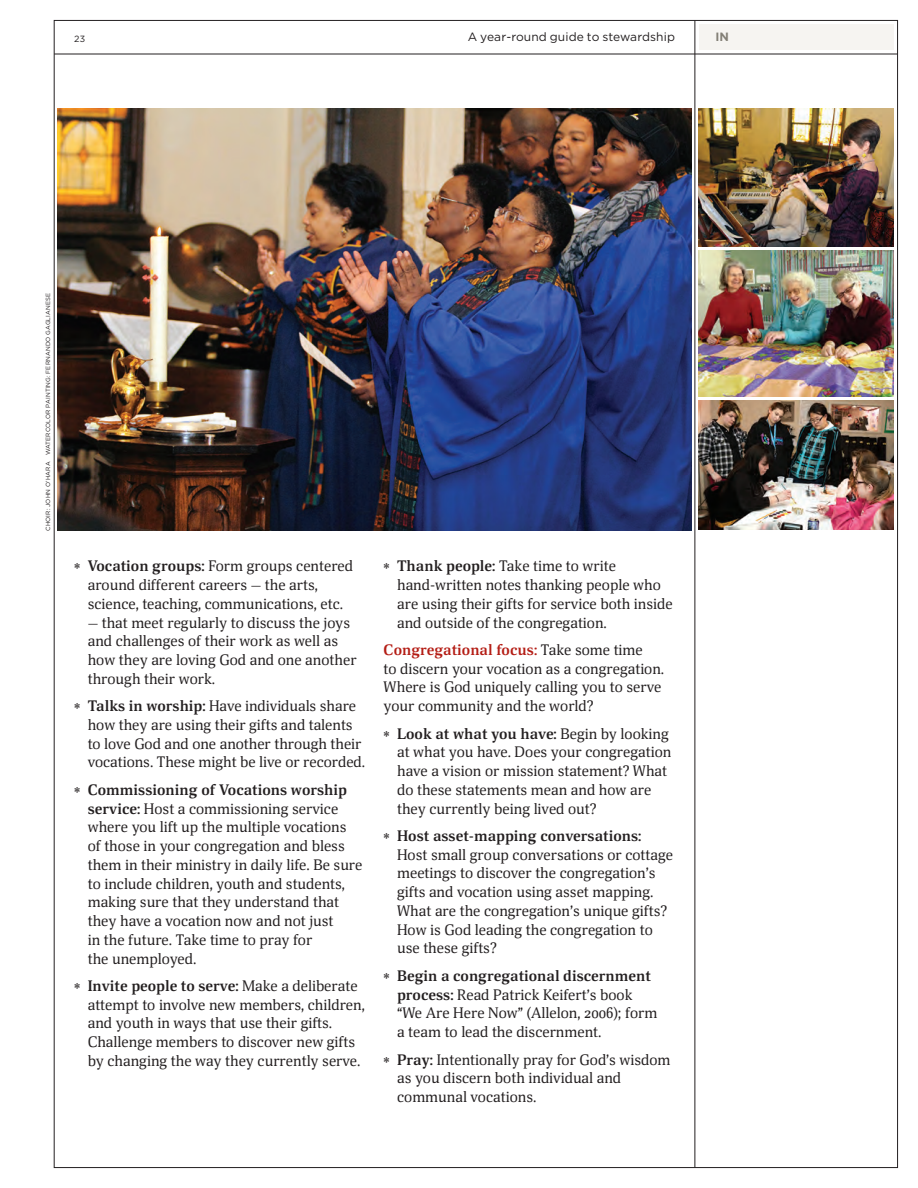
<style>
.page{position:relative;width:918px;height:1188px;background:#fff}
.page>*{position:absolute;margin:0;border:0;box-sizing:border-box;transform-origin:0 0}
.bullet_body{font:15px/18.8px "Deca Serif";color:#231f20}
.body{font:15px/18.8px "Deca Serif";color:#231f20}
.t1{font:12px "Gotham";letter-spacing:.01em;color:#231f20}
.t2{font:700 12px "Gotham";color:#837f76}
.t3{font:9px "Gotham";color:#231f20}
.photo_bylines{font:6px "Gotham";letter-spacing:.02em;color:#231f20}
.s1{font-weight:700}
.s2{font-weight:700;color:#b41d15}
</style>
<div class="page">
<div style="left:699px;top:24px;width:195px;height:26px;background:#f6f4f1"></div>
<hr style="left:695px;top:20px;width:1px;height:1148px;background:#231f20">
<hr style="left:54px;top:54px;width:844px;height:1px;background:#231f20">
<img style="left:58px;top:108px;width:633px;height:422px">
<img style="left:699px;top:108px;width:195px;height:138px">
<img style="left:699px;top:250px;width:195px;height:146px">
<img style="left:699px;top:400px;width:195px;height:130px">
<p class="t3" style="left:74px;top:33px;width:12px">23</p>
<p class="t1" style="left:468px;top:29px;width:209px">A year-round guide to stewardship</p>
<p class="t2" style="left:716px;top:29px;width:15px">IN</p>
<p class="photo_bylines" style="left:44px;top:531px;width:239px;rotate:-90deg">CHOIR: JOHN O’HARA WATERCOLOR PAINTING: FERNANDO GAGLIANESE</p>
<p class="bullet_body" style="left:88px;top:557px;width:267px;text-indent:-14px">* <span class="s1">Vocation groups:</span> Form groups centered around different careers — the arts, science, teaching, communications, etc.</p>
<p class="bullet_body" style="left:88px;top:613px;width:270px">— that meet regularly to discuss the joys and challenges of their work as well as how they are loving God and one another through their work.</p>
<p class="bullet_body" style="left:88px;top:697px;width:279px;text-indent:-14px">* <span class="s1">Talks in worship:</span> Have individuals share how they are using their gifts and talents to love God and one another through their vocations. These might be live or recorded.</p>
<p class="bullet_body" style="left:88px;top:781px;width:276px;text-indent:-14px">* <span class="s1">Commissioning of Vocations worship service:</span> Host a commissioning service where you lift up the multiple vocations of those in your congregation and bless them in their ministry in daily life. Be sure to include children, youth and students, making sure that they understand that they have a vocation now and not just<br>in the future. Take time to pray for<br>the unemployed.</p>
<p class="bullet_body" style="left:88px;top:977px;width:279px;text-indent:-14px">* <span class="s1">Invite people to serve:</span> Make a deliberate attempt to involve new members, children, and youth in ways that use their gifts.<br>Challenge members to discover new gifts by changing the way they currently serve.</p>
<p class="bullet_body" style="left:397px;top:557px;width:277px;text-indent:-14px">* <span class="s1">Thank people:</span> Take time to write hand-written notes thanking people who are using their gifts for service both inside and outside of the congregation.</p>
<p class="body" style="left:384px;top:641px;width:282px"><span class="s2">Congregational focus:</span> Take some time<br>to discern your vocation as a congregation.<br>Where is God uniquely calling you to serve your community and the world?</p>
<p class="bullet_body" style="left:397px;top:725px;width:276px;text-indent:-14px">* <span class="s1">Look at what you have:</span> Begin by looking at what you have. Does your congregation have a vision or mission statement? What do these statements mean and how are they currently being lived out?</p>
<p class="bullet_body" style="left:397px;top:827px;width:277px;text-indent:-14px">* <span class="s1">Host asset-mapping conversations:<br></span>Host small group conversations or cottage meetings to discover the congregation’s gifts and vocation using asset mapping.<br>What are the congregation’s unique gifts?<br>How is God leading the congregation to use these gifts?</p>
<p class="bullet_body" style="left:397px;top:967px;width:262px;text-indent:-14px">* <span class="s1">Begin a congregational discernment process:</span> Read Patrick Keifert’s book “We Are Here Now” (Allelon, 2006); form a team to lead the discernment.</p>
<p class="bullet_body" style="left:397px;top:1050px;width:275px;text-indent:-14px">* <span class="s1">Pray:</span> Intentionally pray for God’s wisdom as you discern both individual and communal vocations.</p>
</div>
